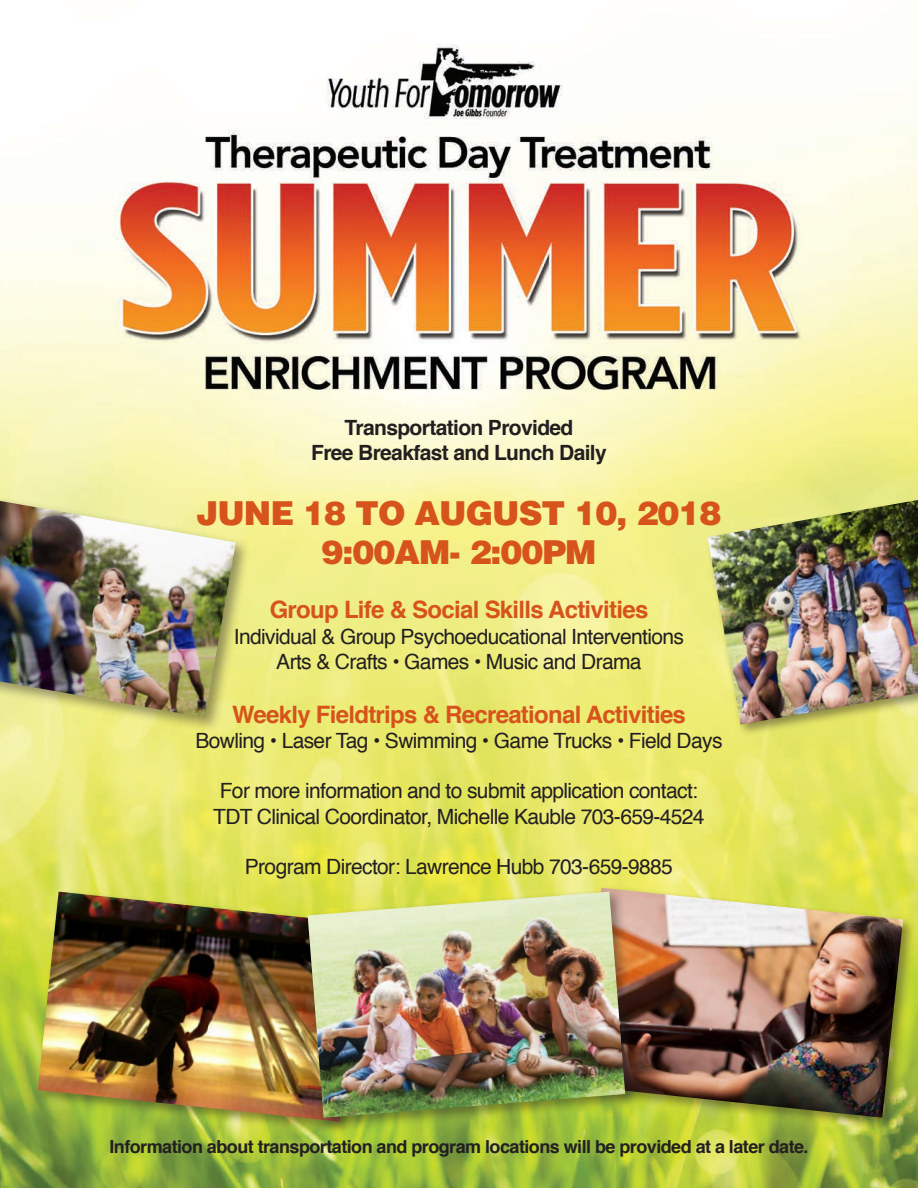
<style>
.page{position:relative;width:918px;height:1188px;background:#fff}
.page>*{position:absolute;margin:0;border:0;box-sizing:border-box;transform-origin:0 0}
.t1{font:900 33px "Helvetica";letter-spacing:-.03em;color:#d7531c}
.t2{font:700 24px "Helvetica";letter-spacing:-.03em;color:#d7531c}
.t3{font:21px "Helvetica";letter-spacing:-.03em;color:#231f20}
.t4{font:700 21px "Helvetica";letter-spacing:-.03em;color:#231f20}
.t5{font:700 18px "Helvetica";letter-spacing:-.03em;color:#231f20}
</style>
<div class="page">
<img style="left:0;top:44px;width:918px;height:1144px">
<div style="left:704px;top:497px;width:214px;height:240px;background:#231f20;opacity:.45"></div>
<img style="left:707px;top:500px;width:211px;height:225px">
<div style="left:0;top:496px;width:251px;height:237px;background:#231f20;opacity:.45"></div>
<img style="left:0;top:501px;width:236px;height:217px">
<div style="left:35px;top:888px;width:339px;height:247px;background:#231f20;opacity:.45"></div>
<img style="left:38px;top:892px;width:266px;height:230px">
<div style="left:577px;top:885px;width:339px;height:246px;background:#231f20;opacity:.45"></div>
<img style="left:639px;top:888px;width:264px;height:230px">
<div style="left:304px;top:888px;width:335px;height:244px;background:#231f20;opacity:.45"></div>
<img style="left:308px;top:892px;width:317px;height:226px">
<p class="t4" style="left:345px;top:410px;width:230px">Transportation Provided</p>
<p class="t4" style="left:311px;top:436px;width:297px">Free Breakfast and Lunch Daily</p>
<p class="t1" style="left:196px;top:491px;width:527px">JUNE 18 TO AUGUST 10, 2018</p>
<p class="t1" style="left:322px;top:531px;width:276px">9:00AM- 2:00PM</p>
<p class="t2" style="left:270px;top:591px;width:380px">Group Life &amp; Social Skills Activities</p>
<p class="t3" style="left:234px;top:620px;width:452px">Individual &amp; Group Psychoeducational Interventions</p>
<p class="t3" style="left:276px;top:645px;width:367px">Arts &amp; Crafts • Games • Music and Drama</p>
<p class="t2" style="left:232px;top:695px;width:455px">Weekly Fieldtrips &amp; Recreational Activities</p>
<p class="t3" style="left:195px;top:724px;width:529px">Bowling • Laser Tag • Swimming • Game Trucks • Field Days</p>
<p class="t3" style="left:220px;top:775px;width:480px">For more information and to submit application contact:</p>
<p class="t3" style="left:213px;top:800px;width:493px">TDT Clinical Coordinator, Michelle Kauble 703-659-4524</p>
<p class="t3" style="left:245px;top:850px;width:430px">Program Director: Lawrence Hubb 703-659-9885</p>
<p class="t5" style="left:109px;top:1132px;width:701px">Information about transportation and program locations will be provided at a later date.</p>
</div>
